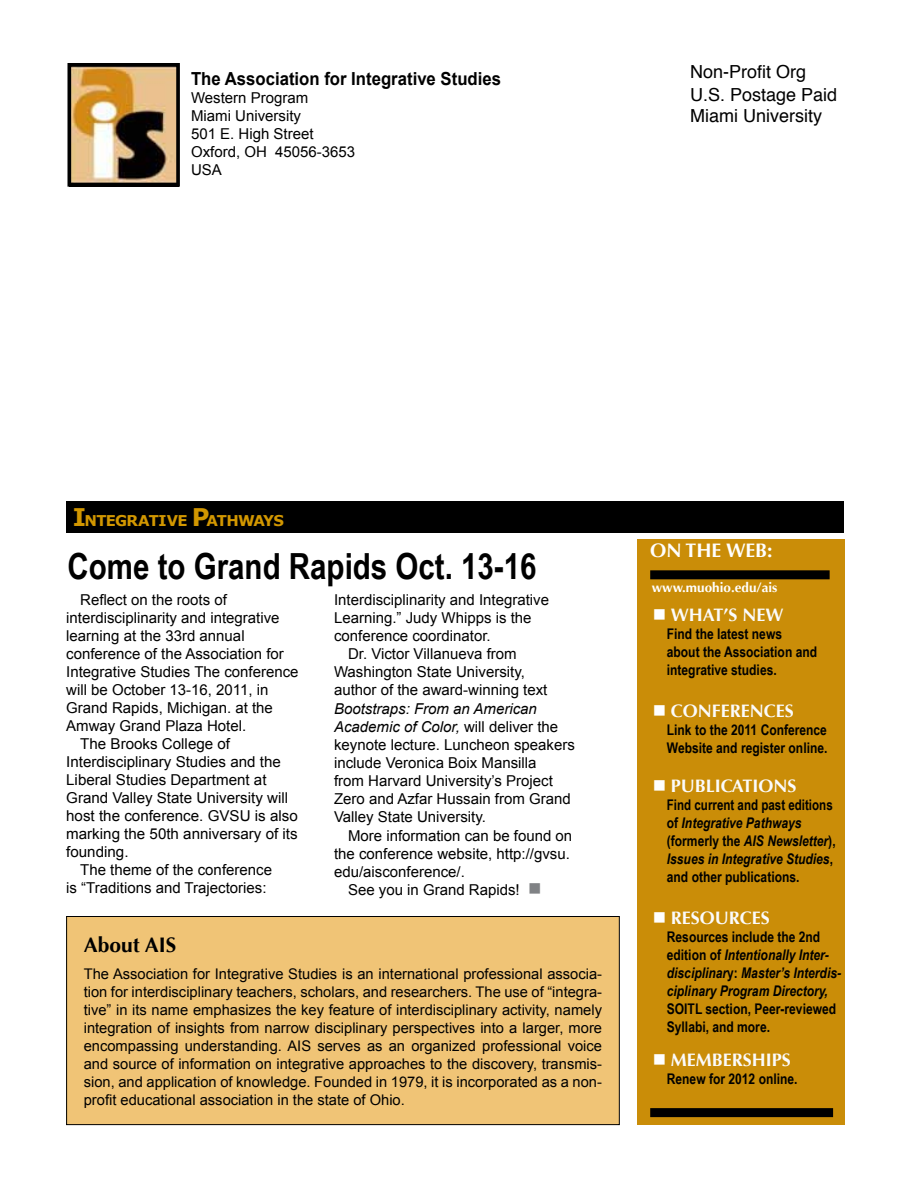
<style>
.page{position:relative;width:918px;height:1188px;background:#fff}
.page>*{position:absolute;margin:0;border:0;box-sizing:border-box;transform-origin:0 0}
.t1{font:700 36px "Arial Narrow";color:#000}
.t2{font:700 21px "Optima";color:#000}
.t3{font:700 19.5px "Optima";color:#fff}
.t4{font:700 18px "Optima";color:#fbfbfb}
.t5{font:18px/21.8px "Helvetica";color:#000}
.t6{font:700 18px "Arial";color:#000;scale:.93 1}
.t7{font:15px/18.1px "Arial";color:#000}
.t8{font:700 14.85px "Verdana";letter-spacing:-.045em;color:#d29700}
.t9{font:14.7px/18px "Arial";color:#000;text-align:justify}
.t10{font:700 14.7px/18px "Arial Narrow";color:#000}
.t11{font:700 14.7px/18px "Arial Narrow";color:#000;scale:.96 1}
.t12{font:italic 700 14.7px/18px "Arial Narrow";color:#000}
.t13{font:700 13.5px "Optima";color:#fff}
.s1{font-size:24.3px}
.s2{font-style:italic}
.s3{color:#808285}
.s4{color:#fff}
.s5{font-style:normal}
</style>
<div class="page">
<div style="left:637px;top:539px;width:208px;height:586px;background:#ca8d08"></div>
<img style="left:72px;top:68px;width:103px;height:114px">
<div style="left:67px;top:63px;width:113px;height:124px;border:4px solid #000"></div>
<div style="left:650px;top:570px;width:180px;height:9px;background:#000"></div>
<div style="left:650px;top:1108px;width:183px;height:9px;background:#000"></div>
<div style="left:67px;top:917px;width:552px;height:208px;background:#f0c476"></div>
<div style="left:66px;top:916px;width:554px;height:209px;border:1px solid #000"></div>
<div style="left:66px;top:502px;width:777px;height:31px;background:#000"></div>
<p class="t6" style="left:191px;top:67px;width:335px">The Association for Integrative Studies</p>
<p class="t7" style="left:191px;top:89px;width:166px">Western Program<br>Miami University<br>501 E. High Street<br>Oxford, OH 45056-3653<br>USA</p>
<p class="t5" style="left:690px;top:61px;width:149px">Non-Profit Org<br>U.S. Postage Paid<br>Miami University</p>
<p class="t8" style="left:73px;top:513px;width:213px"><span class="s1">I</span>NTEGRATIVE <span class="s1">P</span>ATHWAYS</p>
<h1 class="t1" style="left:68px;top:546px;width:471px">Come to Grand Rapids Oct. 13-16</h1>
<p class="t7" style="left:334px;top:591px;width:217px">Interdisciplinarity and Integrative</p>
<p class="t7" style="left:334px;top:609px;width:199px">Learning.” Judy Whipps is the</p>
<p class="t7" style="left:334px;top:627px;width:158px">conference coordinator.</p>
<p class="t7" style="left:348px;top:645px;width:170px">Dr. Victor Villanueva from</p>
<p class="t7" style="left:334px;top:663px;width:192px">Washington State University,</p>
<p class="t7" style="left:334px;top:681px;width:215px">author of the award-winning text</p>
<p class="t7" style="left:334px;top:699px;width:242px"><span class="s2">Bootstraps: From an American<br>Academic of Color,</span> will deliver the keynote lecture. Luncheon speakers include Veronica Boix Mansilla<br>from Harvard University’s Project<br>Zero and Azfar Hussain from Grand<br>Valley State University.</p>
<p class="t7" style="left:348px;top:826px;width:226px">More information can be found on</p>
<p class="t7" style="left:334px;top:845px;width:237px">the conference website, http://gvsu.</p>
<p class="t7" style="left:334px;top:863px;width:132px">edu/aisconference/.</p>
<p class="t7" style="left:348px;top:881px;width:195px">See you in Grand Rapids! <span class="s3">■</span></p>
<p class="t7" style="left:80px;top:590px;width:148px">Reflect on the roots of</p>
<p class="t7" style="left:66px;top:608px;width:215px">interdisciplinarity and integrative</p>
<p class="t7" style="left:66px;top:626px;width:180px">learning at the 33rd annual</p>
<p class="t7" style="left:66px;top:644px;width:219px">conference of the Association for</p>
<p class="t7" style="left:66px;top:662px;width:234px">Integrative Studies The conference</p>
<p class="t7" style="left:66px;top:680px;width:204px">will be October 13-16, 2011, in</p>
<p class="t7" style="left:66px;top:698px;width:208px">Grand Rapids, Michigan. at the</p>
<p class="t7" style="left:66px;top:716px;width:182px">Amway Grand Plaza Hotel.</p>
<p class="t7" style="left:80px;top:734px;width:151px">The Brooks College of</p>
<p class="t7" style="left:66px;top:752px;width:216px">Interdisciplinary Studies and the</p>
<p class="t7" style="left:66px;top:770px;width:202px">Liberal Studies Department at</p>
<p class="t7" style="left:66px;top:788px;width:223px">Grand Valley State University will</p>
<p class="t7" style="left:66px;top:806px;width:233px">host the conference. GVSU is also</p>
<p class="t7" style="left:66px;top:824px;width:233px">marking the 50th anniversary of its</p>
<p class="t7" style="left:66px;top:842px;width:64px">founding.</p>
<p class="t7" style="left:80px;top:860px;width:193px">The theme of the conference</p>
<p class="t7" style="left:66px;top:878px;width:202px">is “Traditions and Trajectories:</p>
<h2 class="t2" style="left:84px;top:932px;width:94px">About AIS</h2>
<p class="t9" style="left:84px;top:965px;width:520px">The Association for Integrative Studies is an international professional associa&shy;tion for interdisciplinary teachers, scholars, and researchers. The use of “integra&shy;tive” in its name emphasizes the key feature of interdisciplinary activity, namely integration of insights from narrow disciplinary perspectives into a larger, more encompassing understanding. AIS serves as an organized professional voice and source of information on integrative approaches to the discovery, transmis&shy;sion, and application of knowledge. Founded in 1979, it is incorporated as a non&shy;profit educational association in the state of Ohio.</p>
<h3 class="t3" style="left:650px;top:539px;width:124px">ON THE WEB:</h3>
<p class="t13" style="left:652px;top:579px;width:127px">www.muohio.edu/ais</p>
<p class="t4" style="left:653px;top:604px;width:132px"><span class="s4">■</span> WHAT’S NEW</p>
<p class="t10" style="left:667px;top:624px;width:152px">Find the latest news about the Association and integrative studies.</p>
<p class="t4" style="left:653px;top:700px;width:142px"><span class="s4">■</span> CONFERENCES</p>
<p class="t10" style="left:667px;top:720px;width:162px">Link to the 2011 Conference<br>Website and register online.</p>
<p class="t4" style="left:653px;top:775px;width:145px"><span class="s4">■</span> PUBLICATIONS</p>
<p class="t11" style="left:667px;top:795px;width:177px">Find current and past editions of <span class="s2">Integrative Pathways </span>(formerly the <span class="s2">AIS Newsletter</span>),<br><span class="s2">Issues in Integrative Studies</span>, and other publications.</p>
<p class="t4" style="left:653px;top:907px;width:118px"><span class="s4">■</span> RESOURCES</p>
<p class="t12" style="left:667px;top:927px;width:176px"><span class="s5">Resources include the 2nd edition of</span> Intentionally Inter&shy;disciplinar<span class="s5">y:</span> Master’s Interdis&shy;ciplinary Program Directory,</p>
<p class="t10" style="left:667px;top:999px;width:171px">SOITL section, Peer-reviewed<br>Syllabi, and more.</p>
<p class="t4" style="left:653px;top:1050px;width:139px"><span class="s4">■</span> MEMBERSHIPS</p>
<p class="t10" style="left:667px;top:1070px;width:132px">Renew for 2012 online.</p>
</div>
